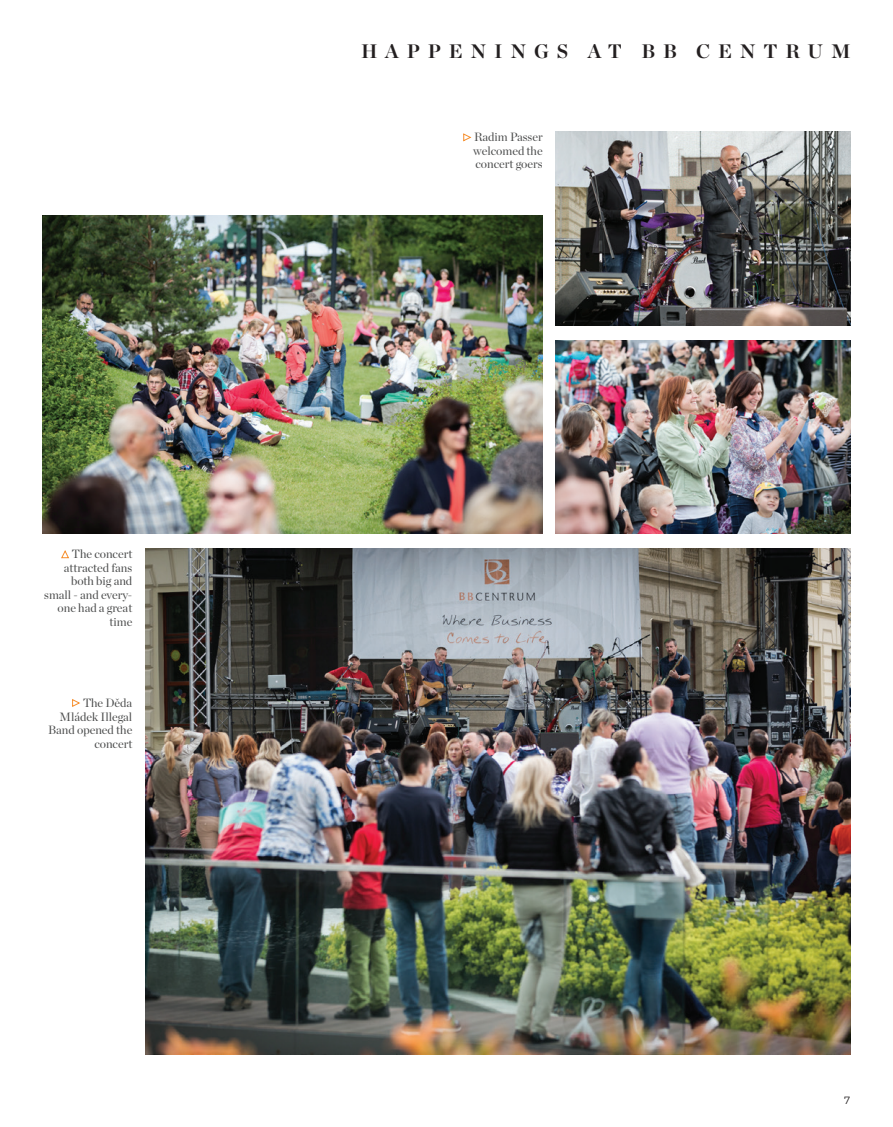
<style>
.page{position:relative;width:893px;height:1127px;background:#fff}
.page>*{position:absolute;margin:0;border:0;box-sizing:border-box;transform-origin:0 0}
.t1{font:700 19.5px "Chronicle Display";letter-spacing:.4em;color:#231f20}
.t2{font:12px/13.5px "Chronicle Display";color:#494a4a;text-align:right}
.t3{font:10.5px "Vitesse";color:#231f20}
</style>
<div class="page">
<img style="left:43px;top:215px;width:500px;height:319px">
<img style="left:555px;top:340px;width:295px;height:194px">
<img style="left:145px;top:549px;width:705px;height:505px">
<img style="left:555px;top:132px;width:295px;height:193px">
<svg style="left:61px;top:550px;width:8px;height:9px"></svg>
<svg style="left:463px;top:133px;width:9px;height:9px"></svg>
<svg style="left:72px;top:699px;width:8px;height:8px"></svg>
<p class="t2" style="left:72px;top:546px;width:62px">The concert</p>
<p class="t2" style="left:44px;top:560px;width:90px">attracted fans both big and small - and every&shy;one had a great time</p>
<p class="t2" style="left:48px;top:695px;width:86px">The Děda<br>Mládek Illegal<br>Band opened the concert</p>
<p class="t1" style="left:361px;top:36px;width:491px">HAPPENINGS AT BB CENTRUM</p>
<p class="t2" style="left:473px;top:130px;width:71px;text-align:justify">Radim Passer welcomed the concert goers</p>
<p class="t3" style="left:844px;top:1093px;width:8px">7</p>
</div>
